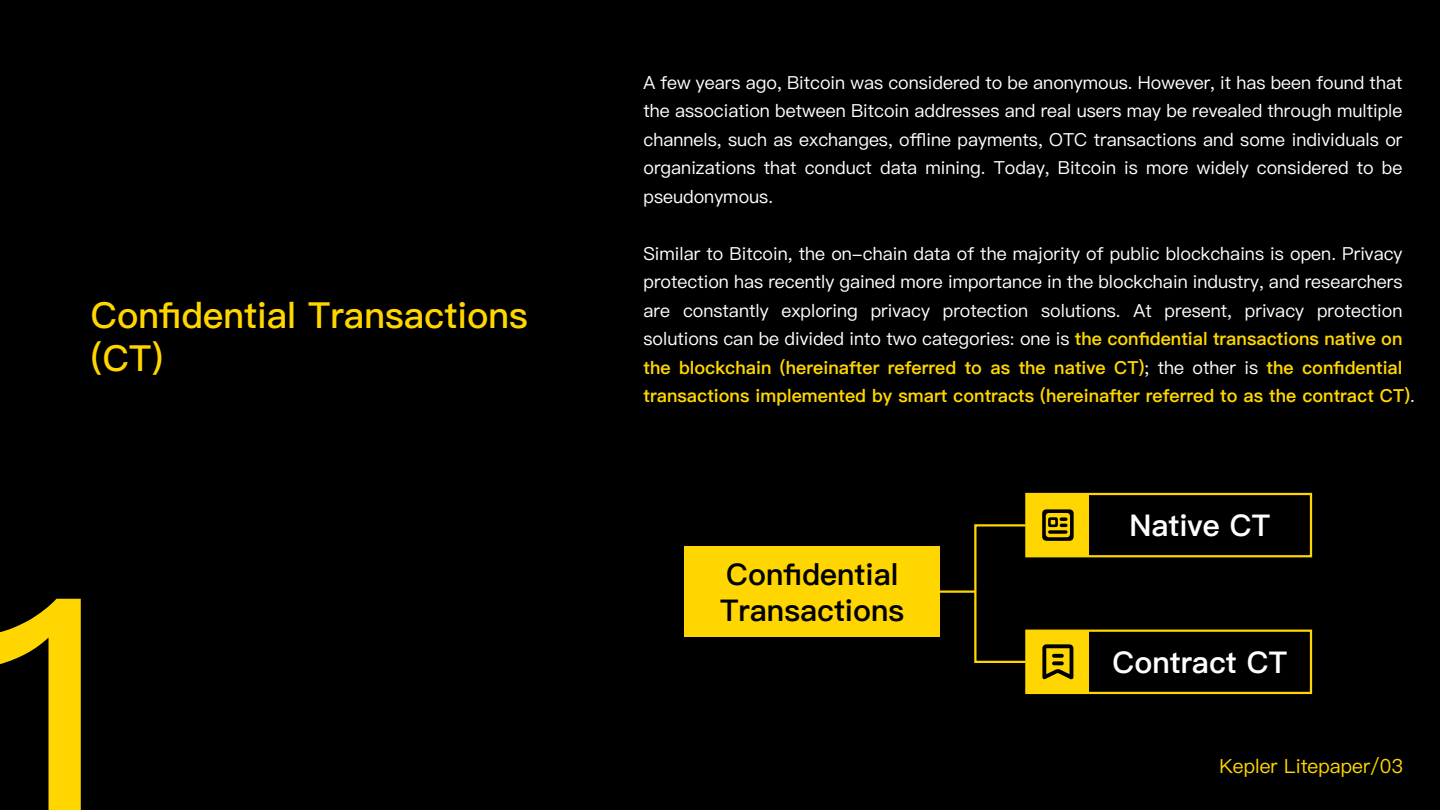
<style>
.page{position:relative;width:1440px;height:810px;background:#000}
.page>*{position:absolute;margin:0;border:0;box-sizing:border-box;transform-origin:0 0}
.t1{font:500 36px/43.2px "Ping Fang SC";color:#ffd600}
.t2{font:600 30px/36px "Ping Fang SC";color:#000}
.t3{font:600 30px "Ping Fang SC";color:#fff}
.t4{font:19.5px "Ping Fang SC";color:#ffd800}
.t5{font:18px/28.5px "Ping Fang SC";color:#fff;text-align:justify}
.s1{font-weight:600;color:#ffd800}
.s2{color:#ffd600}
</style>
<div class="page">
<div style="left:684px;top:546px;width:256px;height:91px;background:#ffd600"></div>
<div style="left:1027px;top:494px;width:62px;height:62px;background:#ffd600"></div>
<div style="left:1027px;top:631px;width:62px;height:62px;background:#ffd600"></div>
<div style="left:1025px;top:630px;width:287px;height:64px;border:2px solid #ffd600"></div>
<div style="left:1025px;top:493px;width:287px;height:64px;border:2px solid #ffd600"></div>
<svg style="left:1042px;top:644px;width:31px;height:35px"></svg>
<svg style="left:1042px;top:509px;width:32px;height:32px"></svg>
<svg style="left:0;top:599px;width:81px;height:211px"></svg>
<hr style="left:939px;top:590px;width:37px;height:3px;background:#ffd600">
<div style="left:974px;top:524px;width:53px;height:139px;border:2px solid #ffd600"></div>
<h1 class="t1" style="left:91px;top:293px;width:439px">Confidential Transactions (CT)</h1>
<p class="t5" style="left:644px;top:68px;width:761px">A few years ago, Bitcoin was considered to be anonymous. However, it has been found that the association between Bitcoin addresses and real users may be revealed through multiple channels, such as exchanges, offline payments, OTC transactions and some individuals or organizations that conduct data mining. Today, Bitcoin is more widely considered to be pseudonymous.</p>
<p class="t5" style="left:644px;top:239px;width:773px;text-align:left">Similar to Bitcoin, the on-chain data of the majority of public blockchains is open. Privacy protection has recently gained more importance in the blockchain industry, and researchers are constantly exploring privacy protection solutions. At present, privacy protection solutions can be divided into two categories: one is <span class="s1">the confidential transactions native on the blockchain (hereinafter referred to as the native CT)</span>; the other is <span class="s1">the confidential transactions implemented by smart contracts (hereinafter referred to as the contract CT)</span>.</p>
<h2 class="t2" style="left:720px;top:556px;width:186px">Confidential<br>Transactions</h2>
<h2 class="t3" style="left:1129px;top:510px;width:142px">Native CT</h2>
<h2 class="t3" style="left:1112px;top:647px;width:176px">Contract CT</h2>
<p class="t4" style="left:1220px;top:756px;width:185px">Kepler Litepaper/<span class="s2">03</span></p>
</div>
